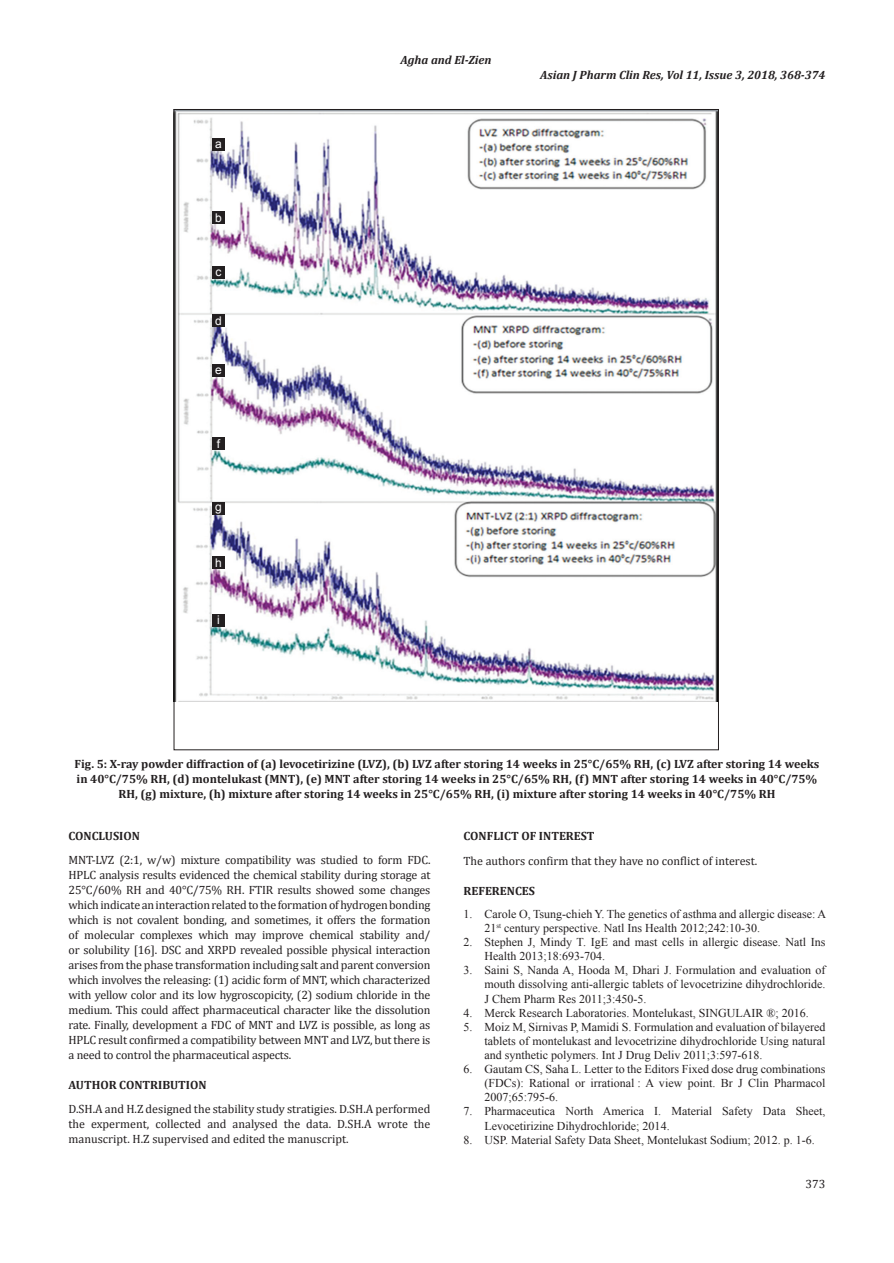
<style>
.page{position:relative;width:894px;height:1263px;background:#fff}
.page>*{position:absolute;margin:0;border:0;box-sizing:border-box;transform-origin:0 0}
.TX{font:12px/15px "Cambria";color:#231f20;text-align:justify}
.REF{font:12px/14.1px "Times New Roman";color:#231f20}
.FGC{font:700 12px/15px "Cambria";color:#231f20;text-align:center}
.t1{font:italic 700 12px "Cambria";color:#231f20}
.LABEL{font:12px "Arial";color:#fff}
</style>
<div class="page">
<img style="left:176px;top:111px;width:540px;height:590px">
<div style="left:212px;top:138px;width:13px;height:13px;background:#231f20"></div>
<div style="left:212px;top:211px;width:13px;height:13px;background:#231f20"></div>
<div style="left:212px;top:266px;width:13px;height:13px;background:#231f20"></div>
<div style="left:212px;top:314px;width:13px;height:13px;background:#231f20"></div>
<div style="left:212px;top:364px;width:13px;height:13px;background:#231f20"></div>
<div style="left:212px;top:437px;width:13px;height:13px;background:#231f20"></div>
<div style="left:212px;top:502px;width:13px;height:13px;background:#231f20"></div>
<div style="left:212px;top:556px;width:13px;height:13px;background:#231f20"></div>
<div style="left:212px;top:614px;width:13px;height:12px;background:#231f20"></div>
<p class="LABEL" style="left:215px;top:135px;width:8px">a</p>
<p class="LABEL" style="left:215px;top:209px;width:8px">b</p>
<p class="LABEL" style="left:215px;top:263px;width:7px">c</p>
<p class="LABEL" style="left:215px;top:313px;width:8px">d</p>
<p class="LABEL" style="left:215px;top:361px;width:8px">e</p>
<p class="LABEL" style="left:216px;top:435px;width:5px">f</p>
<p class="LABEL" style="left:215px;top:498px;width:8px">g</p>
<p class="LABEL" style="left:215px;top:554px;width:8px">h</p>
<p class="LABEL" style="left:217px;top:612px;width:4px">i</p>
<p class="t1" style="left:400px;top:51px;width:92px">Agha and El-Zien</p>
<p class="t1" style="left:540px;top:66px;width:287px">Asian J Pharm Clin Res, Vol 11, Issue 3, 2018, 368-374</p>
<p class="FGC" style="left:75px;top:756px;width:746px">Fig. 5: X-ray powder diffraction of (a) levocetirizine (LVZ), (b) LVZ after storing 14 weeks in 25°C/65% RH, (c) LVZ after storing 14 weeks in 40°C/75% RH, (d) montelukast (MNT), (e) MNT after storing 14 weeks in 25°C/65% RH, (f) MNT after storing 14 weeks in 40°C/75%<br>RH, (g) mixture, (h) mixture after storing 14 weeks in 25°C/65% RH, (i) mixture after storing 14 weeks in 40°C/75% RH</p>
<h1 class="FGC" style="left:68px;top:828px;width:73px">CONCLUSION</h1>
<p class="TX" style="left:68px;top:852px;width:363px">MNT-LVZ (2:1, w/w) mixture compatibility was studied to form FDC.<br>HPLC analysis results evidenced the chemical stability during storage at 25°C/60% RH and 40°C/75% RH. FTIR results showed some changes which indicate an interaction related to the formation of hydrogen bonding which is not covalent bonding, and sometimes, it offers the formation of molecular complexes which may improve chemical stability and/ or solubility [16]. DSC and XRPD revealed possible physical interaction arises from the phase transformation including salt and parent conversion which involves the releasing: (1) acidic form of MNT, which characterized with yellow color and its low hygroscopicity, (2) sodium chloride in the medium. This could affect pharmaceutical character like the dissolution rate. Finally, development a FDC of MNT and LVZ is possible, as long as HPLC result confirmed a compatibility between MNT and LVZ, but there is a need to control the pharmaceutical aspects.</p>
<h1 class="FGC" style="left:68px;top:1076px;width:140px">AUTHOR CONTRIBUTION</h1>
<p class="TX" style="left:68px;top:1101px;width:363px">D.SH.A and H.Z designed the stability study stratigies. D.SH.A performed the experment, collected and analysed the data. D.SH.A wrote the manuscript. H.Z supervised and edited the manuscript.</p>
<h1 class="FGC" style="left:463px;top:828px;width:132px">CONFLICT OF INTEREST</h1>
<p class="TX" style="left:463px;top:853px;width:295px">The authors confirm that they have no conflict of interest.</p>
<h1 class="FGC" style="left:463px;top:883px;width:73px">REFERENCES</h1>
<p class="REF" style="left:484px;top:906px;width:343px;text-indent:-21px">1. Carole O, Tsung-chieh Y. The genetics of asthma and allergic disease: A<br>21<sup>st</sup> century perspective. Natl Ins Health 2012;242:10-30.</p>
<p class="REF" style="left:484px;top:934px;width:342px;text-indent:-21px">2. Stephen J, Mindy T. IgE and mast cells in allergic disease. Natl Ins<br>Health 2013;18:693-704.</p>
<p class="REF" style="left:484px;top:963px;width:342px;text-align:justify;text-indent:-21px">3. Saini S, Nanda A, Hooda M, Dhari J. Formulation and evaluation of mouth dissolving anti-allergic tablets of levocetrizine dihydrochloride.<br>J Chem Pharm Res 2011;3:450-5.</p>
<p class="REF" style="left:463px;top:1005px;width:347px">4. Merck Research Laboratories. Montelukast, SINGULAIR ®; 2016.</p>
<p class="REF" style="left:484px;top:1019px;width:342px;text-align:justify;text-indent:-21px">5. Moiz M, Sirnivas P, Mamidi S. Formulation and evaluation of bilayered tablets of montelukast and levocetrizine dihydrochloride Using natural and synthetic polymers. Int J Drug Deliv 2011;3:597-618.</p>
<p class="REF" style="left:484px;top:1061px;width:342px;text-align:justify;text-indent:-21px">6. Gautam CS, Saha L. Letter to the Editors Fixed dose drug combinations (FDCs): Rational or irrational : A view point. Br J Clin Pharmacol 2007;65:795-6.</p>
<p class="REF" style="left:484px;top:1104px;width:342px;text-indent:-21px">7. Pharmaceutica North America I. Material Safety Data Sheet,<br>Levocetirizine Dihydrochloride; 2014.</p>
<p class="REF" style="left:463px;top:1132px;width:352px">8. USP. Material Safety Data Sheet, Montelukast Sodium; 2012. p. 1-6.</p>
<p class="TX" style="left:805px;top:1176px;width:21px">373</p>
</div>
